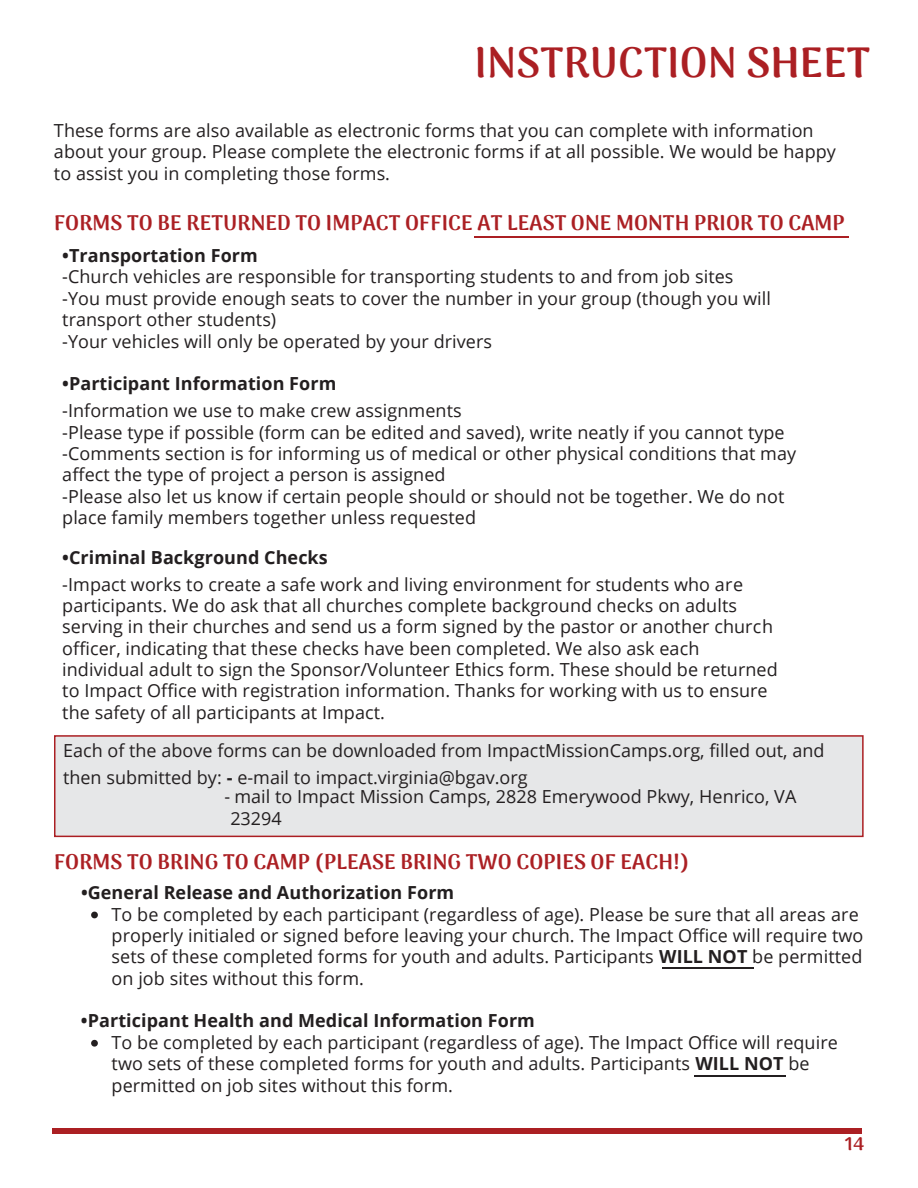
<style>
.page{position:relative;width:918px;height:1188px;background:#fff}
.page>*{position:absolute;margin:0;border:0;box-sizing:border-box;transform-origin:0 0}
.t1{font:800 42px "Arima Madurai";letter-spacing:.005em;color:#ab1f23}
.t2{font:900 21px "Arima Madurai";letter-spacing:.005em;color:#ab1f23}
.t3{font:18px/21.3px "Open Sans";letter-spacing:.005em;color:#231f20}
.t4{font:700 18px "Open Sans";letter-spacing:.005em;color:#231f20}
.t5{font:900 18px "Arima Madurai";color:#ab1f23}
.s1{font-weight:900}
.s2{font-weight:700}
</style>
<div class="page">
<svg style="left:91px;top:912px;width:7px;height:6px"></svg>
<svg style="left:91px;top:1040px;width:7px;height:7px"></svg>
<hr style="left:662px;top:967px;width:91px;height:2px;background:#231f20">
<hr style="left:475px;top:236px;width:374px;height:2px;background:#ab1f23">
<div style="left:55px;top:736px;width:808px;height:100px;background:#e6e7e8"></div>
<div style="left:54px;top:735px;width:810px;height:102px;border:2px solid #ab1f23"></div>
<div style="left:52px;top:1128px;width:810px;height:6px;background:#ab1f23"></div>
<hr style="left:694px;top:1075px;width:92px;height:2px;background:#231f20">
<h1 class="t1" style="left:475px;top:38px;width:397px">INSTRUCTION <span class="s1">SHEET</span></h1>
<p class="t3" style="left:54px;top:119px;width:783px">These forms are also available as electronic forms that you can complete with information about your group. Please complete the electronic forms if at all possible. We would be happy to assist you in completing those forms.</p>
<p class="t2" style="left:54px;top:210px;width:792px">FORMS TO BE RETURNED TO IMPACT OFFICE AT LEAST ONE MONTH PRIOR TO CAMP</p>
<p class="t4" style="left:62px;top:243px;width:197px">•Transportation Form</p>
<p class="t3" style="left:62px;top:266px;width:710px">-Church vehicles are responsible for transporting students to and from job sites -You must provide enough seats to cover the number in your group (though you will transport other students)<br>-Your vehicles will only be operated by your drivers</p>
<p class="t4" style="left:62px;top:371px;width:276px">•Participant Information Form</p>
<p class="t3" style="left:62px;top:400px;width:735px">-Information we use to make crew assignments<br>-Please type if possible (form can be edited and saved), write neatly if you cannot type -Comments section is for informing us of medical or other physical conditions that may affect the type of project a person is assigned<br>-Please also let us know if certain people should or should not be together. We do not place family members together unless requested</p>
<p class="t4" style="left:62px;top:544px;width:267px">•Criminal Background Checks</p>
<p class="t3" style="left:62px;top:573px;width:717px">-Impact works to create a safe work and living environment for students who are participants. We do ask that all churches complete background checks on adults serving in their churches and send us a form signed by the pastor or another church officer, indicating that these checks have been completed. We also ask each individual adult to sign the Sponsor/Volunteer Ethics form. These should be returned to Impact Office with registration information. Thanks for working with us to ensure the safety of all participants at Impact.</p>
<p class="t3" style="left:63px;top:737px;width:763px;line-height:26.8px">Each of the above forms can be downloaded from ImpactMissionCamps.org, filled out, and then submitted by: <span class="s2">-</span> e-mail to impact.virginia@bgav.org</p>
<p class="t3" style="left:230px;top:785px;width:568px;text-indent:-6px">- mail to Impact Mission Camps, 2828 Emerywood Pkwy, Henrico, VA<br>23294</p>
<p class="t2" style="left:54px;top:850px;width:637px">FORMS TO BRING TO CAMP (PLEASE BRING TWO COPIES OF EACH!)</p>
<p class="t4" style="left:81px;top:880px;width:375px">•General Release and Authorization Form</p>
<p class="t3" style="left:112px;top:903px;width:753px">To be completed by each participant (regardless of age). Please be sure that all areas are properly initialed or signed before leaving your church. The Impact Office will require two sets of these completed forms for youth and adults. Participants <span class="s2">WILL NOT</span> be permitted on job sites without this form.</p>
<p class="t4" style="left:81px;top:1008px;width:455px">•Participant Health and Medical Information Form</p>
<p class="t3" style="left:112px;top:1031px;width:728px">To be completed by each participant (regardless of age). The Impact Office will require two sets of these completed forms for youth and adults. Participants <span class="s2">WILL NOT</span> be permitted on job sites without this form.</p>
<p class="t5" style="left:845px;top:1134px;width:21px">14</p>
</div>
